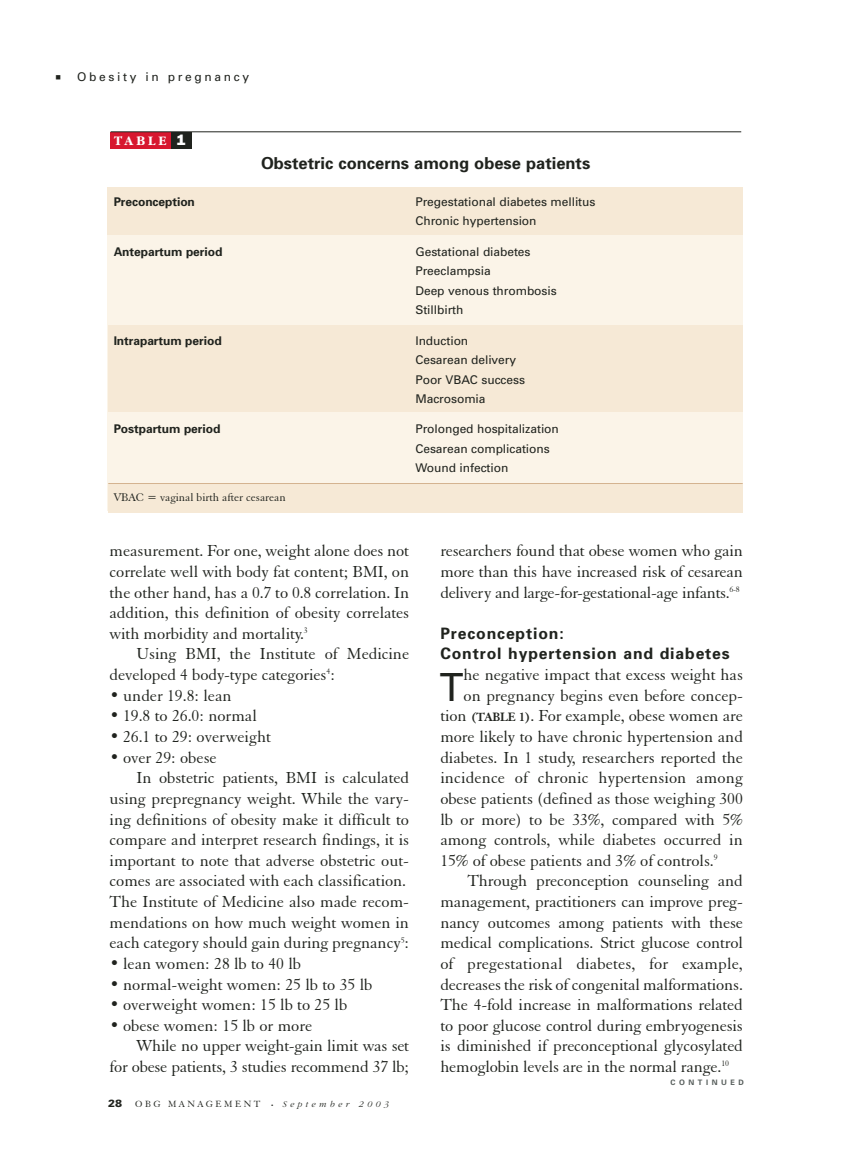
<style>
.page{position:relative;width:851px;height:1161px;background:#fff}
.page>*{position:absolute;margin:0;border:0;box-sizing:border-box;transform-origin:0 0}
.t1{font:38.85px "Univers";color:#20231e}
.t2{font:17.25px/20.7px "Elegant Garamond BT";letter-spacing:-.005em;color:#20231e;text-align:justify}
.t3{font:700 16.5px "Univers";color:#20231e}
.t4{font:700 15.75px/20.7px "Univers";letter-spacing:.055em;color:#20231e}
.t5{font:700 13.5px "Garamond";letter-spacing:.225em;color:#fff}
.t6{font:12px/19.5px "Univers";letter-spacing:-.005em;color:#20231e}
.t7{font:700 12px "Univers";letter-spacing:-.005em;color:#20231e}
.t8{font:12px "Elegant Garamond BT";color:#20231e}
.t9{font:12px "Univers";letter-spacing:.22em;color:#20231e}
.t10{font:900 10.5px "Univers";color:#20231e}
.t11{font:9.75px "Elegant Garamond BT";letter-spacing:.25em;color:#20231e}
.t12{font:700 7.5px "Univers";letter-spacing:.47em;color:#575e5c}
.s1{font-family:"Franklin Gothic";font-weight:800;font-size:15px}
.s2{font-family:"Janson Text";font-size:4.5px}
.s3{font-family:"Garamond";font-weight:300;font-style:italic;font-size:9px}
.s4{font-weight:700;font-size:13.2px}
</style>
<div class="page">
<div style="left:108px;top:193px;width:634px;height:317px;background:#fbf4e8"></div>
<div style="left:171px;top:132px;width:20px;height:16px;background:#20231e"></div>
<div style="left:111px;top:132px;width:60px;height:16px;background:#d7172f"></div>
<div style="left:108px;top:187px;width:634px;height:48px;background:#f6e9d6"></div>
<div style="left:108px;top:326px;width:634px;height:86px;background:#f6e9d6"></div>
<div style="left:108px;top:484px;width:634px;height:28px;background:#f6e9d6"></div>
<hr style="left:108px;top:483px;width:634px;height:1px;background:#d4b390">
<hr style="left:111px;top:132px;width:630px;height:1px;background:#20231e">
<p class="t9" style="left:77px;top:72px;width:174px">Obesity in pregnancy</p>
<p class="t5" style="left:114px;top:135px;width:73px">TABLE <span class="s1">1</span></p>
<p class="t3" style="left:261px;top:157px;width:331px">Obstetric concerns among obese patients</p>
<p class="t7" style="left:114px;top:197px;width:83px">Preconception</p>
<p class="t6" style="left:415px;top:193px;width:181px">Pregestational diabetes mellitus<br>Chronic hypertension</p>
<p class="t7" style="left:114px;top:247px;width:110px">Antepartum period</p>
<p class="t6" style="left:415px;top:243px;width:143px">Gestational diabetes<br>Preeclampsia<br>Deep venous thrombosis<br>Stillbirth</p>
<p class="t7" style="left:114px;top:336px;width:109px">Intrapartum period</p>
<p class="t6" style="left:415px;top:332px;width:111px">Induction<br>Cesarean delivery<br>Poor VBAC success<br>Macrosomia</p>
<p class="t7" style="left:114px;top:425px;width:108px">Postpartum period</p>
<p class="t6" style="left:415px;top:420px;width:145px">Prolonged hospitalization<br>Cesarean complications<br>Wound infection</p>
<p class="t8" style="left:114px;top:493px;width:173px">VBAC = vaginal birth after cesarean</p>
<p class="t2" style="left:110px;top:542px;width:301px">measurement. For one, weight alone does not correlate well with body fat content; BMI, on the other hand, has a 0.7 to 0.8 correlation. In addition, this definition of obesity correlates with morbidity and mortality.<sup>3</sup></p>
<p class="t2" style="left:110px;top:646px;width:301px;text-indent:27px">Using BMI, the Institute of Medicine developed 4 body-type categories<sup>4</sup>:</p>
<p class="t2" style="left:110px;top:687px;width:124px">• under 19.8: lean</p>
<p class="t2" style="left:110px;top:707px;width:149px">• 19.8 to 26.0: normal</p>
<p class="t2" style="left:110px;top:728px;width:163px">• 26.1 to 29: overweight</p>
<p class="t2" style="left:110px;top:749px;width:109px">• over 29: obese</p>
<p class="t2" style="left:136px;top:769px;width:274px">In obstetric patients, BMI is calculated</p>
<p class="t2" style="left:110px;top:790px;width:301px">using prepregnancy weight. While the vary-</p>
<p class="t2" style="left:110px;top:811px;width:301px">ing definitions of obesity make it difficult to</p>
<p class="t2" style="left:110px;top:831px;width:301px">compare and interpret research findings, it is</p>
<p class="t2" style="left:110px;top:852px;width:301px">important to note that adverse obstetric out-</p>
<p class="t2" style="left:110px;top:872px;width:298px">comes are associated with each classification.</p>
<p class="t2" style="left:110px;top:893px;width:301px">The Institute of Medicine also made recom-</p>
<p class="t2" style="left:110px;top:914px;width:301px">mendations on how much weight women in</p>
<p class="t2" style="left:110px;top:934px;width:301px">each category should gain during pregnancy<sup>5</sup>:</p>
<p class="t2" style="left:110px;top:955px;width:193px">• lean women: 28 lb to 40 lb</p>
<p class="t2" style="left:110px;top:976px;width:264px">• normal-weight women: 25 lb to 35 lb</p>
<p class="t2" style="left:110px;top:996px;width:239px">• overweight women: 15 lb to 25 lb</p>
<p class="t2" style="left:110px;top:1017px;width:204px">• obese women: 15 lb or more</p>
<p class="t2" style="left:137px;top:1038px;width:274px">While no upper weight-gain limit was set</p>
<p class="t2" style="left:110px;top:1058px;width:301px">for obese patients, 3 studies recommend 37 lb;</p>
<p class="t10" style="left:108px;top:1100px;width:16px">28</p>
<p class="t11" style="left:135px;top:1101px;width:254px">OBG MANAGEMENT <span class="s2">•</span> <span class="s3">September 2003</span></p>
<p class="t2" style="left:440px;top:542px;width:304px">researchers found that obese women who gain more than this have increased risk of cesarean delivery and large-for-gestational-age infants.<sup>6-8</sup></p>
<p class="t4" style="left:440px;top:624px;width:291px">Preconception:<br>Control hypertension and diabetes</p>
<h1 class="t1" style="left:440px;top:673px;width:25px">T</h1>
<p class="t2" style="left:463px;top:666px;width:281px">he negative impact that excess weight has</p>
<p class="t2" style="left:463px;top:687px;width:281px">on pregnancy begins even before concep-</p>
<p class="t2" style="left:440px;top:707px;width:304px">tion <span class="s4">(TABLE 1)</span>. For example, obese women are</p>
<p class="t2" style="left:440px;top:728px;width:304px">more likely to have chronic hypertension and</p>
<p class="t2" style="left:440px;top:749px;width:304px">diabetes. In 1 study, researchers reported the</p>
<p class="t2" style="left:440px;top:769px;width:304px">incidence of chronic hypertension among</p>
<p class="t2" style="left:440px;top:790px;width:304px">obese patients (defined as those weighing 300</p>
<p class="t2" style="left:440px;top:811px;width:304px">lb or more) to be 33%, compared with 5%</p>
<p class="t2" style="left:440px;top:831px;width:304px">among controls, while diabetes occurred in</p>
<p class="t2" style="left:440px;top:852px;width:279px">15% of obese patients and 3% of controls.<sup>9</sup></p>
<p class="t2" style="left:467px;top:872px;width:277px">Through preconception counseling and</p>
<p class="t2" style="left:440px;top:893px;width:304px">management, practitioners can improve preg-</p>
<p class="t2" style="left:440px;top:914px;width:304px">nancy outcomes among patients with these</p>
<p class="t2" style="left:440px;top:934px;width:304px">medical complications. Strict glucose control</p>
<p class="t2" style="left:440px;top:955px;width:304px">of pregestational diabetes, for example,</p>
<p class="t2" style="left:440px;top:976px;width:304px">decreases the risk of congenital malformations.</p>
<p class="t2" style="left:440px;top:996px;width:304px">The 4-fold increase in malformations related</p>
<p class="t2" style="left:440px;top:1017px;width:304px">to poor glucose control during embryogenesis</p>
<p class="t2" style="left:440px;top:1038px;width:304px">is diminished if preconceptional glycosylated</p>
<p class="t2" style="left:440px;top:1058px;width:290px">hemoglobin levels are in the normal range.<sup>10</sup></p>
<p class="t12" style="left:670px;top:1080px;width:75px">CONTINUED</p>
</div>
